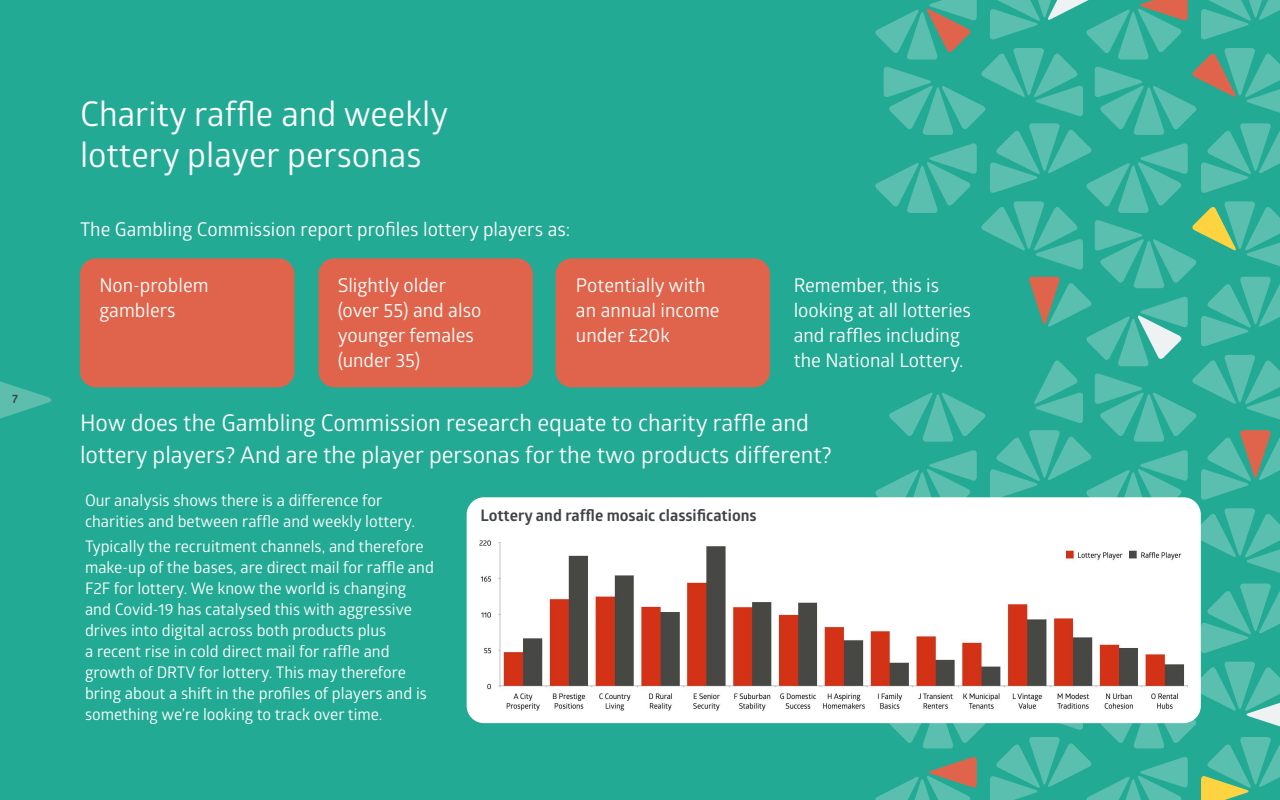
<style>
.page{position:relative;width:1280px;height:800px;background:#23aa94}
.page>*{position:absolute;margin:0;border:0;box-sizing:border-box;transform-origin:0 0}
.t1{font:34px/42px "Glober";color:#fff}
.t2{font:23px/32px "Glober";color:#fff}
.t3{font:19px/25px "Glober";color:#fff}
.t4{font:16px/21px "Glober";color:#fff}
.t5{font:700 16px "Glober";color:#414349}
.t6{font:700 12px "Glober";color:#414349}
</style>
<div class="page">
<svg style="left:873px;top:0;width:407px;height:800px"></svg>
<div style="left:80px;top:258px;width:214px;height:129px;background:#df644b;border-radius:16px"></div>
<div style="left:318px;top:258px;width:215px;height:129px;background:#df644b;border-radius:16px"></div>
<div style="left:556px;top:258px;width:214px;height:129px;background:#df644b;border-radius:16px"></div>
<div style="left:467px;top:497px;width:734px;height:226px;background:#fff;border-radius:17px"></div>
<img style="left:479px;top:540px;width:709px;height:171px">
<svg style="left:0;top:381px;width:52px;height:38px"></svg>
<p class="t6" style="left:12px;top:390px;width:7px">7</p>
<h1 class="t1" style="left:80px;top:91px;width:370px">Charity raffle and weekly lottery player personas</h1>
<p class="t3" style="left:80px;top:216px;width:492px">The Gambling Commission report profiles lottery players as:</p>
<p class="t3" style="left:99px;top:272px;width:111px">Non-problem gamblers</p>
<p class="t3" style="left:338px;top:272px;width:145px">Slightly older (over 55) and also younger females (under 35)</p>
<p class="t3" style="left:576px;top:272px;width:145px">Potentially with an annual income under £20k</p>
<p class="t3" style="left:794px;top:272px;width:179px">Remember, this is looking at all lotteries and raffles including the National Lottery.</p>
<h2 class="t2" style="left:80px;top:406px;width:753px">How does the Gambling Commission research equate to charity raffle and lottery players? And are the player personas for the two products different?</h2>
<p class="t4" style="left:85px;top:489px;width:332px">Our analysis shows there is a difference for charities and between raffle and weekly lottery.</p>
<p class="t4" style="left:85px;top:535px;width:350px">Typically the recruitment channels, and therefore make-up of the bases, are direct mail for raffle and F2F for lottery. We know the world is changing and Covid-19 has catalysed this with aggressive drives into digital across both products plus<br>a recent rise in cold direct mail for raffle and growth of DRTV for lottery. This may therefore bring about a shift in the profiles of players and is something we’re looking to track over time.</p>
<p class="t5" style="left:480px;top:505px;width:278px">Lottery and raffle mosaic classifications</p>
</div>
